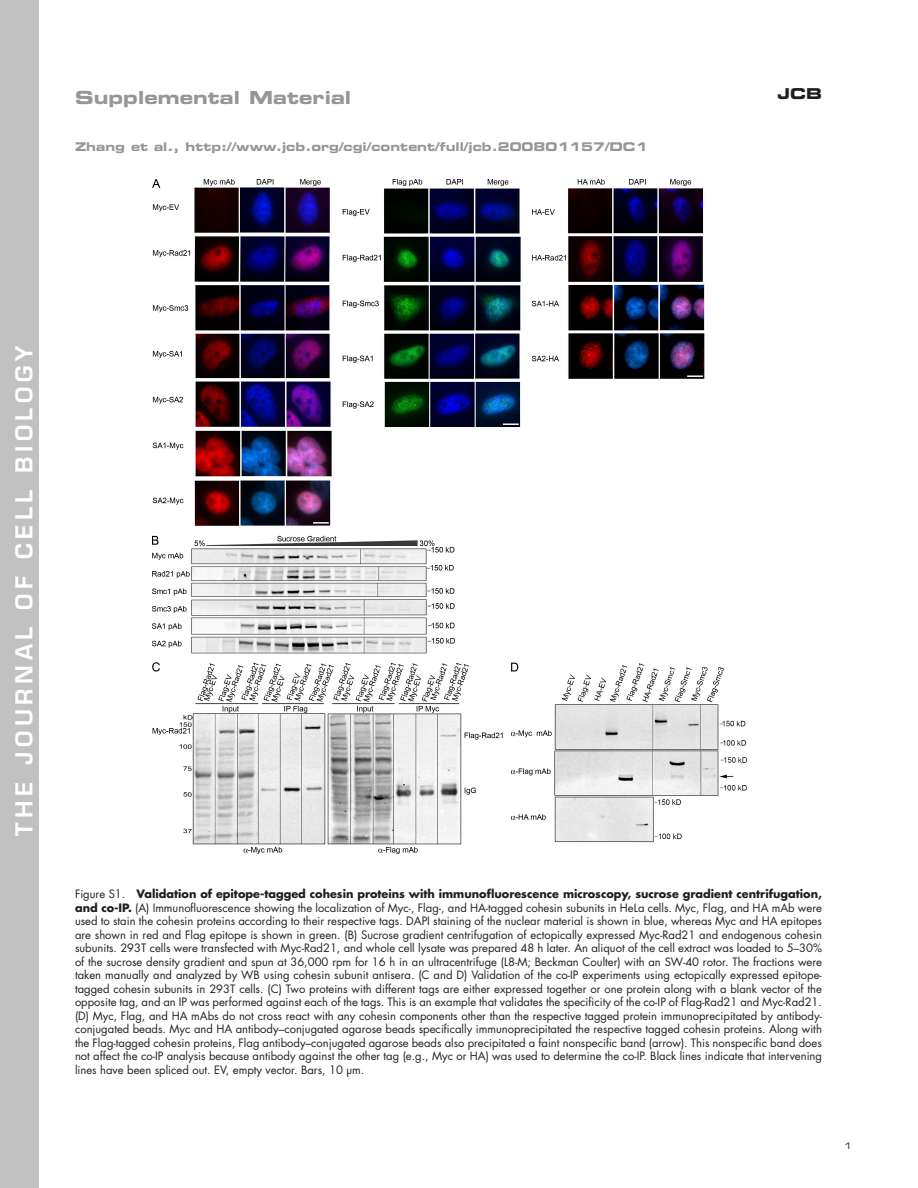
<style>
.page{position:relative;width:918px;height:1188px;background:#fff}
.page>*{position:absolute;margin:0;border:0;box-sizing:border-box;transform-origin:0 0}
.t1{font:600 22.65px "Eurostile LT Std";letter-spacing:.2em;color:#fff}
.t2{font:18px "Eurostile LT Std Bold Ex 2";letter-spacing:.005em;color:#949698}
.t3{font:15px "Eurostile LT Std Bold Ex 2";color:#231f20}
.t4{font:12px "Eurostile LT Std Bold Ex 2";letter-spacing:.005em;color:#949698}
.t5{font:11.25px/13.5px "Futura Std";color:#231f20;text-align:justify}
.t6{font:9px "Eurostile LT Std Ex 2";color:#231f20}
.s1{font-weight:700}
</style>
<div class="page">
<div style="left:0;top:0;width:39px;height:1188px;background:#c1c1c1"></div>
<img style="left:153px;top:180px;width:594px;height:674px">
<h2 class="t2" style="left:75px;top:84px;width:278px">Supplemental Material</h2>
<p class="t4" style="left:75px;top:138px;width:574px">Zhang et al., http://www.jcb.org/cgi/content/full/jcb.200801157/DC1</p>
<h3 class="t3" style="left:778px;top:83px;width:46px">JCB</h3>
<h1 class="t1" style="left:10px;top:836px;width:492px;rotate:-90deg">THE JOURNAL OF CELL BIOLOGY</h1>
<p class="t5" style="left:75px;top:888px;width:749px">Figure S1. <span class="s1">Validation of epitope-tagged cohesin proteins with immunofluorescence microscopy, sucrose gradient centrifugation, and co-IP.</span> (A) Immunofluorescence showing the localization of Myc-, Flag-, and HA-tagged cohesin subunits in HeLa cells. Myc, Flag, and HA mAb were used to stain the cohesin proteins according to their respective tags. DAPI staining of the nuclear material is shown in blue, whereas Myc and HA epitopes are shown in red and Flag epitope is shown in green. (B) Sucrose gradient centrifugation of ectopically expressed Myc-Rad21 and endogenous cohesin subunits. 293T cells were transfected with Myc-Rad21, and whole cell lysate was prepared 48 h later. An aliquot of the cell extract was loaded to 5–30% of the sucrose density gradient and spun at 36,000 rpm for 16 h in an ultracentrifuge (L8-M; Beckman Coulter) with an SW-40 rotor. The fractions were taken manually and analyzed by WB using cohesin subunit antisera. (C and D) Validation of the co-IP experiments using ectopically expressed epitope&shy;tagged cohesin subunits in 293T cells. (C) Two proteins with different tags are either expressed together or one protein along with a blank vector of the opposite tag, and an IP was performed against each of the tags. This is an example that validates the specificity of the co-IP of Flag-Rad21 and Myc-Rad21. (D) Myc, Flag, and HA mAbs do not cross react with any cohesin components other than the respective tagged protein immunoprecipitated by antibody&shy;conjugated beads. Myc and HA antibody–conjugated agarose beads specifically immunoprecipitated the respective tagged cohesin proteins. Along with the Flag-tagged cohesin proteins, Flag antibody–conjugated agarose beads also precipitated a faint nonspecific band (arrow). This nonspecific band does not affect the co-IP analysis because antibody against the other tag (e.g., Myc or HA) was used to determine the co-IP. Black lines indicate that intervening lines have been spliced out. EV, empty vector. Bars, 10 µm.</p>
<p class="t6" style="left:844px;top:1140px;width:10px">1</p>
</div>
